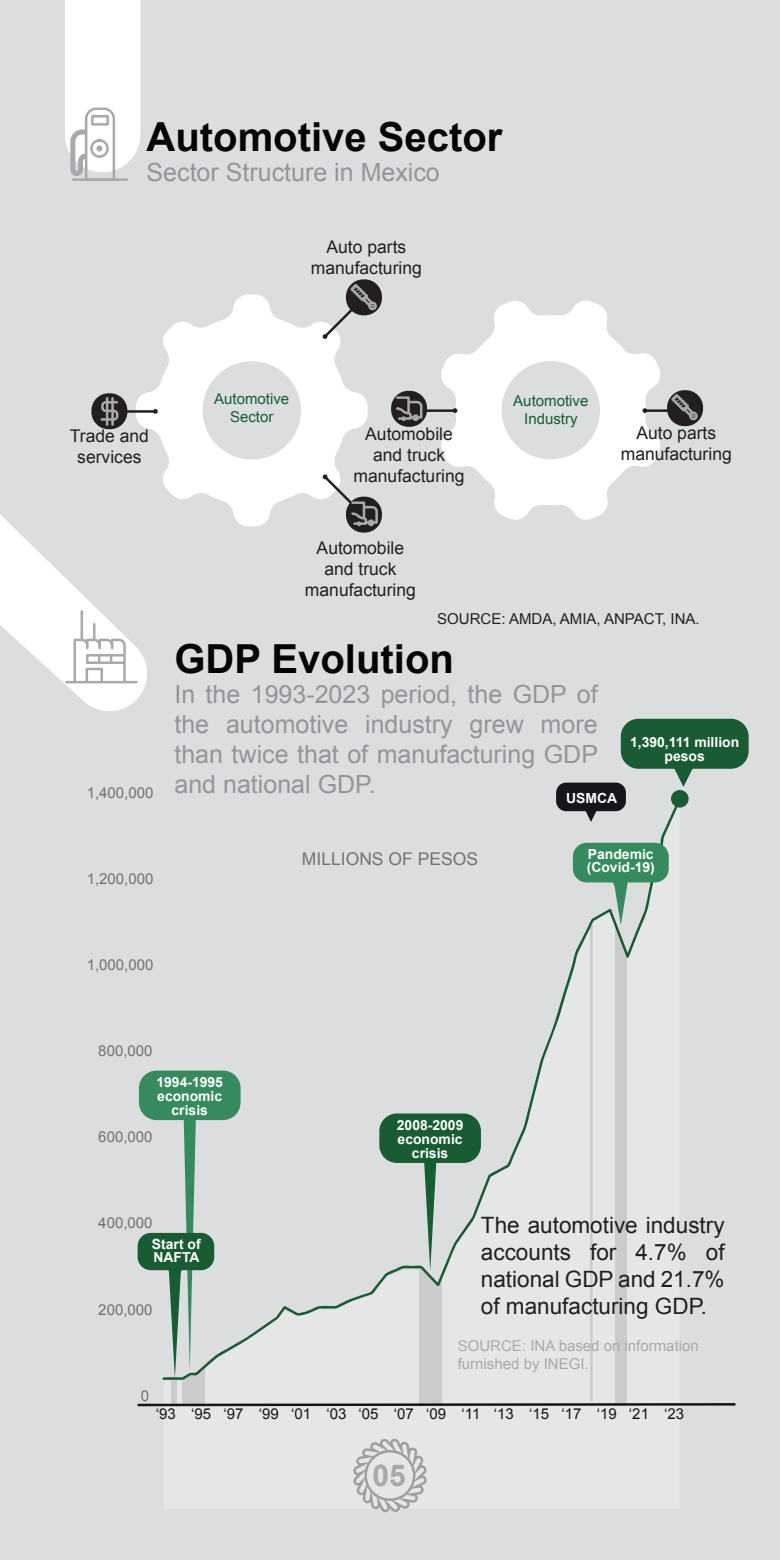
<style>
.page{position:relative;width:780px;height:1560px;background:#fff}
.page>*{position:absolute;margin:0;border:0;box-sizing:border-box;transform-origin:0 0}
.t1{font:700 40px "Arial";color:#040503}
.t2{font:700 30px "Arial";color:#a8a9ad}
.t3{font:25px/30px "Arial";color:#939598;text-align:justify}
.t4{font:22.5px/27px "Arial";color:#231f20;text-align:justify}
.t5{font:17.5px/21px "Arial";color:#231f20;text-align:center}
.t6{font:17.5px "Arial";color:#717375}
.t7{font:15px "Arial";color:#717275}
.t8{font:15px "Arial";color:#18151a}
.t9{font:15px/18px "Arial";color:#a8a9ad}
.t10{font:15px/18px "Arial";color:#145e32;text-align:center}
.t11{font:15px "Arial";color:#231f20}
.t12{font:700 14px/14px "Arial";color:#fff;text-align:center}
</style>
<div class="page">
<div style="left:0;top:0;width:779px;height:1559px;background:#dcdddf"></div>
<hr style="left:138px;top:1402px;width:597px;height:3px;background:#18151a">
<div style="left:671px;top:790px;width:17px;height:17px;background:#195b32;border-radius:50%"></div>
<svg style="left:620px;top:718px;width:128px;height:68px"></svg>
<svg style="left:0;top:515px;width:147px;height:196px"></svg>
<div style="left:86px;top:667px;width:17px;height:16px;border:2px solid #a8a9ad"></div>
<svg style="left:162px;top:796px;width:519px;height:583px"></svg>
<div style="left:139px;top:1070px;width:101px;height:49px;background:#358b5e;border-radius:18px"></div>
<svg style="left:138px;top:1116px;width:76px;height:262px"></svg>
<div style="left:379px;top:1113px;width:102px;height:49px;background:#195b32;border-radius:18px"></div>
<svg style="left:424px;top:1162px;width:12px;height:104px"></svg>
<hr style="left:590px;top:783px;width:2px;height:618px;background:#e2e3e2">
<svg style="left:182px;top:1364px;width:23px;height:39px"></svg>
<svg style="left:419px;top:1266px;width:22px;height:137px;background:#c5c9c7"></svg>
<div style="left:615px;top:904px;width:11px;height:499px;background:#cacccb"></div>
<div style="left:171px;top:1378px;width:5px;height:25px;background:#cacccb"></div>
<svg style="left:573px;top:842px;width:95px;height:83px"></svg>
<div style="left:556px;top:782px;width:70px;height:29px;background:#18151a;border-radius:10px"></div>
<svg style="left:583px;top:811px;width:16px;height:10px"></svg>
<svg style="left:353px;top:1439px;width:74px;height:73px"></svg>
<div style="left:364px;top:1449px;width:51px;height:51px;border:2px solid #9d9fa2;border-radius:50%"></div>
<svg style="left:136px;top:294px;width:231px;height:232px;fill:#fff"></svg>
<div style="left:91px;top:393px;width:36px;height:36px;background:#231f20;border-radius:17px"></div>
<hr style="left:117px;top:410px;width:38px;height:2px;background:#231f20">
<svg style="left:153px;top:409px;width:5px;height:5px"></svg>
<svg style="left:346px;top:279px;width:36px;height:36px"></svg>
<div style="left:346px;top:496px;width:36px;height:36px;background:#231f20;border-radius:17px"></div>
<svg style="left:100px;top:400px;width:19px;height:22px"></svg>
<hr style="left:106px;top:398px;width:2px;height:26px;background:#a8a9ad">
<hr style="left:111px;top:398px;width:3px;height:26px;background:#a8a9ad">
<svg style="left:321px;top:281px;width:58px;height:59px"></svg>
<svg style="left:321px;top:473px;width:58px;height:53px"></svg>
<div style="left:367px;top:519px;width:7px;height:7px;background:#a8a9ad;border-radius:50%"></div>
<svg style="left:441px;top:300px;width:220px;height:220px;fill:#fff"></svg>
<div style="left:391px;top:391px;width:36px;height:36px;background:#231f20;border-radius:17px"></div>
<hr style="left:417px;top:409px;width:38px;height:3px;background:#231f20">
<svg style="left:452px;top:408px;width:5px;height:5px"></svg>
<svg style="left:667px;top:390px;width:36px;height:36px"></svg>
<hr style="left:645px;top:409px;width:37px;height:3px;background:#231f20">
<svg style="left:642px;top:408px;width:5px;height:5px"></svg>
<svg style="left:669px;top:391px;width:31px;height:32px"></svg>
<svg style="left:394px;top:395px;width:29px;height:26px"></svg>
<div style="left:412px;top:414px;width:7px;height:7px;background:#a8a9ad;border-radius:50%"></div>
<svg style="left:65px;top:0;width:75px;height:181px;background:#f4f4f5"></svg>
<h1 class="t1" style="left:146px;top:110px;width:357px">Automotive Sector</h1>
<p class="t3" style="left:146px;top:157px;width:295px">Sector Structure in Mexico</p>
<p class="t5" style="left:311px;top:237px;width:112px">Auto parts manufacturing</p>
<p class="t5" style="left:70px;top:425px;width:81px">Trade and services</p>
<p class="t10" style="left:214px;top:390px;width:77px">Automotive<br>Sector</p>
<p class="t10" style="left:513px;top:392px;width:77px">Automotive<br>Industry</p>
<p class="t5" style="left:353px;top:423px;width:112px">Automobile and truck manufacturing</p>
<p class="t5" style="left:620px;top:422px;width:112px">Auto parts manufacturing</p>
<p class="t7" style="left:87px;top:782px;width:68px">1,400,000</p>
<p class="t7" style="left:87px;top:868px;width:68px">1,200,000</p>
<p class="t5" style="left:305px;top:537px;width:112px">Automobile and truck manufacturing</p>
<p class="t11" style="left:437px;top:608px;width:264px">SOURCE: AMDA, AMIA, ANPACT, INA.</p>
<h1 class="t1" style="left:174px;top:632px;width:281px">GDP Evolution</h1>
<p class="t3" style="left:174px;top:679px;width:425px">In the 1993-2023 period, the GDP of the automotive industry grew more than twice that of manufacturing GDP and national GDP.</p>
<p class="t12" style="left:566px;top:791px;width:53px">USMCA</p>
<p class="t12" style="left:630px;top:735px;width:111px">1,390,111 million pesos</p>
<p class="t6" style="left:302px;top:847px;width:178px">MILLIONS OF PESOS</p>
<p class="t12" style="left:586px;top:847px;width:70px;text-align:left">Pandemic (Covid-19)</p>
<p class="t7" style="left:87px;top:954px;width:68px">1,000,000</p>
<p class="t7" style="left:98px;top:1040px;width:56px">800,000</p>
<p class="t12" style="left:156px;top:1075px;width:68px">1994-1995 economic crisis</p>
<p class="t7" style="left:98px;top:1127px;width:56px">600,000</p>
<p class="t7" style="left:98px;top:1213px;width:56px">400,000</p>
<p class="t12" style="left:152px;top:1236px;width:50px;text-align:left">Start of<br>NAFTA</p>
<p class="t7" style="left:98px;top:1299px;width:56px">200,000</p>
<p class="t7" style="left:141px;top:1385px;width:10px">0</p>
<p class="t12" style="left:397px;top:1118px;width:68px">2008-2009 economic crisis</p>
<p class="t4" style="left:481px;top:1211px;width:245px">The automotive industry accounts for 4.7% of national GDP and 21.7% of manufacturing GDP.</p>
<p class="t9" style="left:458px;top:1336px;width:242px">SOURCE: INA based on information furnished by INEGI.</p>
<p class="t8" style="left:156px;top:1403px;width:530px">‘93 ‘95 ‘97 ‘99 ‘01 ‘03 ‘05 ‘07 ‘09 ‘11 ‘13 ‘15 ‘17 ‘19 ‘21 ‘23</p>
<p class="t2" style="left:372px;top:1455px;width:35px">05</p>
</div>
